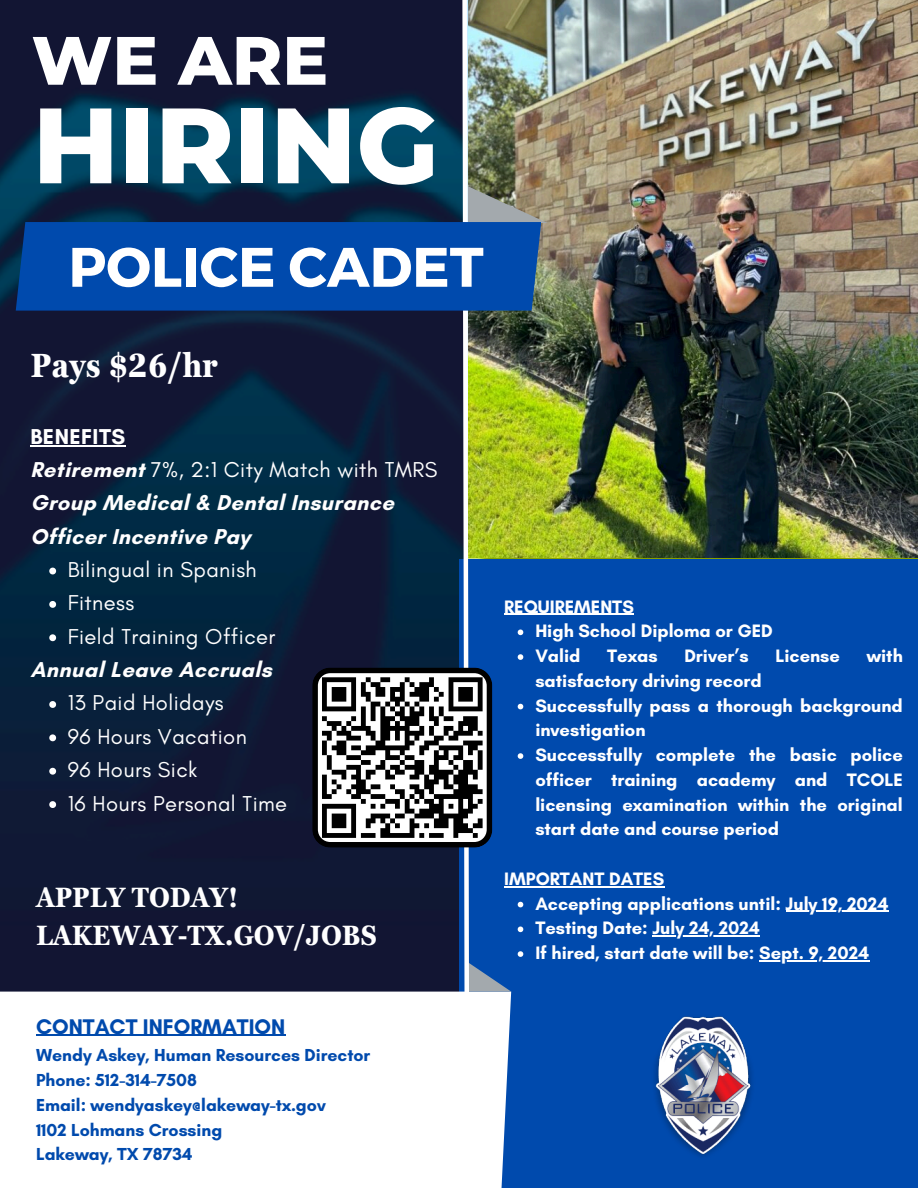
<style>
.page{position:relative;width:918px;height:1188px;background:#fff}
.page>*{position:absolute;margin:0;border:0;box-sizing:border-box;transform-origin:0 0}
.t1{font:800 106.8px "Montserrat";color:#fff}
.t2{font:800 68.25px "Montserrat";color:#fff}
.t3{font:700 55.5px "Montserrat";color:#fff}
.t4{font:700 condensed 33.6px "Georgia Pro";color:#fff}
.t5{font:700 condensed 28.05px/38.7px "Georgia Pro";color:#fff}
.t6{font:21.9px "Glacial Indifference";letter-spacing:.02em;color:#fff}
.t7{font:700 21.9px "Glacial Indifference";letter-spacing:.02em;color:#fff}
.t8{font:700 21.6px "Glacial Indifference";color:#004aad}
.t9{font:700 18.3px/24.8px "Glacial Indifference";color:#fff}
.t10{font:700 17.7px "Glacial Indifference";color:#004aad}
.s1{font-weight:700}
</style>
<div class="page">
<img style="left:0;top:0;width:312px;height:992px">
<div style="left:459px;top:560px;width:459px;height:628px;background:#004aad"></div>
<svg style="left:36px;top:1034px;width:473px;height:154px"></svg>
<img style="left:614px;top:0;width:304px;height:558px">
<div style="left:16px;top:222px;width:296px;height:89px;background:#004aad"></div>
<img style="left:654px;top:1016px;width:98px;height:141px">
<hr style="left:30px;top:445px;width:96px;height:2px;background:#fff">
<svg style="left:49px;top:568px;width:7px;height:6px"></svg>
<svg style="left:49px;top:601px;width:7px;height:7px"></svg>
<svg style="left:49px;top:634px;width:7px;height:7px"></svg>
<svg style="left:49px;top:701px;width:7px;height:7px"></svg>
<svg style="left:49px;top:734px;width:7px;height:7px"></svg>
<svg style="left:49px;top:768px;width:7px;height:7px"></svg>
<svg style="left:49px;top:801px;width:7px;height:7px"></svg>
<hr style="left:504px;top:614px;width:130px;height:1px;background:#fff">
<hr style="left:504px;top:886px;width:160px;height:1px;background:#fff">
<hr style="left:786px;top:911px;width:102px;height:1px;background:#fff">
<hr style="left:653px;top:936px;width:107px;height:1px;background:#fff">
<img style="left:312px;top:0;width:302px;height:1050px">
<hr style="left:759px;top:960px;width:110px;height:1px;background:#fff">
<hr style="left:36px;top:1035px;width:249px;height:1px;background:#004aad">
<h2 class="t2" style="left:32px;top:19px;width:298px">WE ARE</h2>
<h1 class="t1" style="left:33px;top:80px;width:408px">HIRING</h1>
<h4 class="t3" style="left:68px;top:231px;width:417px">POLICE CADET</h4>
<p class="t4" style="left:30px;top:346px;width:189px">Pays $26/hr</p>
<p class="t7" style="left:30px;top:423px;width:96px">BENEFITS</p>
<p class="t6" style="left:30px;top:456px;width:409px"><span class="s1">Retirement</span> 7%, 2:1 City Match with TMRS</p>
<h3 class="t7" style="left:30px;top:489px;width:365px">Group Medical &amp; Dental Insurance</h3>
<p class="t7" style="left:30px;top:523px;width:221px">Officer Incentive Pay</p>
<p class="t6" style="left:68px;top:556px;width:191px">Bilingual in Spanish</p>
<p class="t6" style="left:68px;top:590px;width:68px">Fitness</p>
<p class="t6" style="left:68px;top:623px;width:209px">Field Training Officer</p>
<p class="t7" style="left:30px;top:656px;width:243px">Annual Leave Accruals</p>
<p class="t6" style="left:68px;top:690px;width:157px">13 Paid Holidays</p>
<p class="t6" style="left:68px;top:723px;width:181px">96 Hours Vacation</p>
<p class="t6" style="left:68px;top:756px;width:131px">96 Hours Sick</p>
<p class="t6" style="left:68px;top:790px;width:221px">16 Hours Personal Time</p>
<p class="t5" style="left:36px;top:878px;width:342px">APPLY TODAY!<br>LAKEWAY-TX.GOV/JOBS</p>
<p class="t8" style="left:36px;top:1013px;width:251px">CONTACT INFORMATION</p>
<p class="t10" style="left:36px;top:1044px;width:336px">Wendy Askey, Human Resources Director</p>
<p class="t10" style="left:36px;top:1069px;width:162px">Phone: 512-314-7508</p>
<p class="t10" style="left:36px;top:1094px;width:291px">Email: wendyaskey@lakeway-tx.gov</p>
<p class="t10" style="left:36px;top:1119px;width:188px">1102 Lohmans Crossing</p>
<p class="t10" style="left:36px;top:1143px;width:158px">Lakeway, TX 78734</p>
<p class="t9" style="left:504px;top:594px;width:131px">REQUIREMENTS</p>
<h5 class="t9" style="left:535px;top:619px;width:239px">High School Diploma or GED</h5>
<h6 class="t9" style="left:535px;top:643px;width:47px">Valid</h6>
<h6 class="t9" style="left:607px;top:643px;width:52px">Texas</h6>
<h6 class="t9" style="left:684px;top:643px;width:66px">Driver’s</h6>
<h6 class="t9" style="left:776px;top:643px;width:66px">License</h6>
<h6 class="t9" style="left:867px;top:643px;width:38px">with</h6>
<h6 class="t9" style="left:535px;top:668px;width:228px">satisfactory driving record</h6>
<p class="t9" style="left:535px;top:693px;width:369px">Successfully pass a thorough background investigation</p>
<p class="t9" style="left:535px;top:742px;width:369px;text-align:justify">Successfully complete the basic police officer training academy and TCOLE licensing examination within the original start date and course period</p>
<p class="t9" style="left:504px;top:866px;width:162px">IMPORTANT DATES</p>
<p class="t9" style="left:535px;top:891px;width:355px">Accepting applications until: July 19, 2024</p>
<p class="t9" style="left:535px;top:916px;width:226px">Testing Date: July 24, 2024</p>
<p class="t9" style="left:535px;top:940px;width:335px">If hired, start date will be: Sept. 9, 2024</p>
</div>
